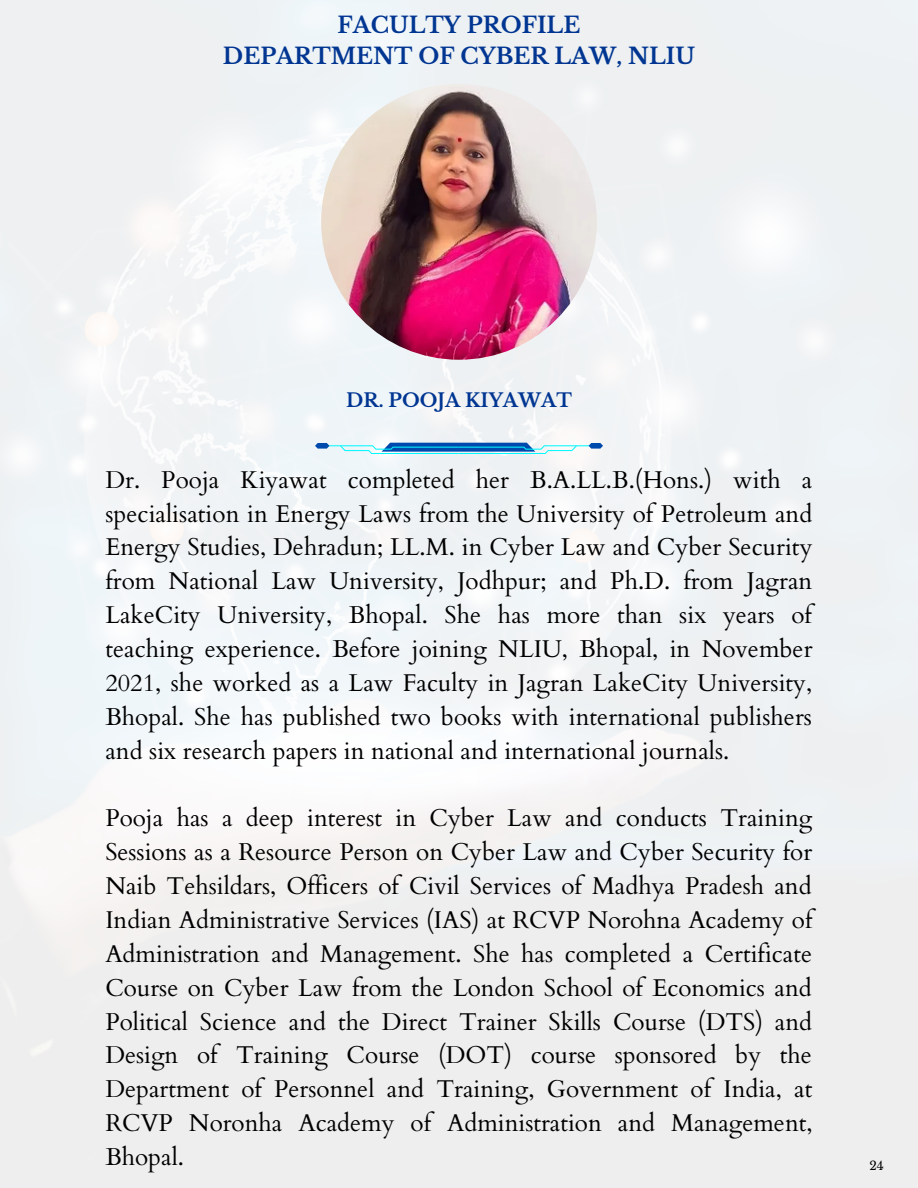
<style>
.page{position:relative;width:918px;height:1188px;background:#fff}
.page>*{position:absolute;margin:0;border:0;box-sizing:border-box;transform-origin:0 0}
.t1{font:24.3px/33.9px "Cardo";color:#000;text-align:justify}
.t2{font:700 22.2px/30.8px "Libre Baskerville";color:#003692;text-align:center}
.t3{font:700 18.75px "Libre Baskerville";color:#003692}
.t4{font:12px "Libre Baskerville";color:#000}
</style>
<div class="page">
<img style="left:321px;top:84px;width:276px;height:276px;border-radius:50%">
<svg style="left:315px;top:443px;width:288px;height:11px"></svg>
<p class="t2" style="left:223px;top:10px;width:474px">FACULTY PROFILE<br>DEPARTMENT OF CYBER LAW, NLIU</p>
<p class="t3" style="left:346px;top:389px;width:227px">DR. POOJA KIYAWAT</p>
<p class="t1" style="left:105px;top:463px;width:709px">Dr. Pooja Kiyawat completed her B.A.LL.B.(Hons.) with a specialisation in Energy Laws from the University of Petroleum and Energy Studies, Dehradun; LL.M. in Cyber Law and Cyber Security from National Law University, Jodhpur; and Ph.D. from Jagran LakeCity University, Bhopal. She has more than six years of teaching experience. Before joining NLIU, Bhopal, in November 2021, she worked as a Law Faculty in Jagran LakeCity University, Bhopal. She has published two books with international publishers and six research papers in national and international journals.</p>
<p class="t1" style="left:105px;top:802px;width:709px">Pooja has a deep interest in Cyber Law and conducts Training Sessions as a Resource Person on Cyber Law and Cyber Security for Naib Tehsildars, Officers of Civil Services of Madhya Pradesh and Indian Administrative Services (IAS) at RCVP Norohna Academy of Administration and Management. She has completed a Certificate Course on Cyber Law from the London School of Economics and Political Science and the Direct Trainer Skills Course (DTS) and Design of Training Course (DOT) course sponsored by the Department of Personnel and Training, Government of India, at RCVP Noronha Academy of Administration and Management, Bhopal.</p>
<p class="t4" style="left:869px;top:1158px;width:16px">24</p>
</div>
